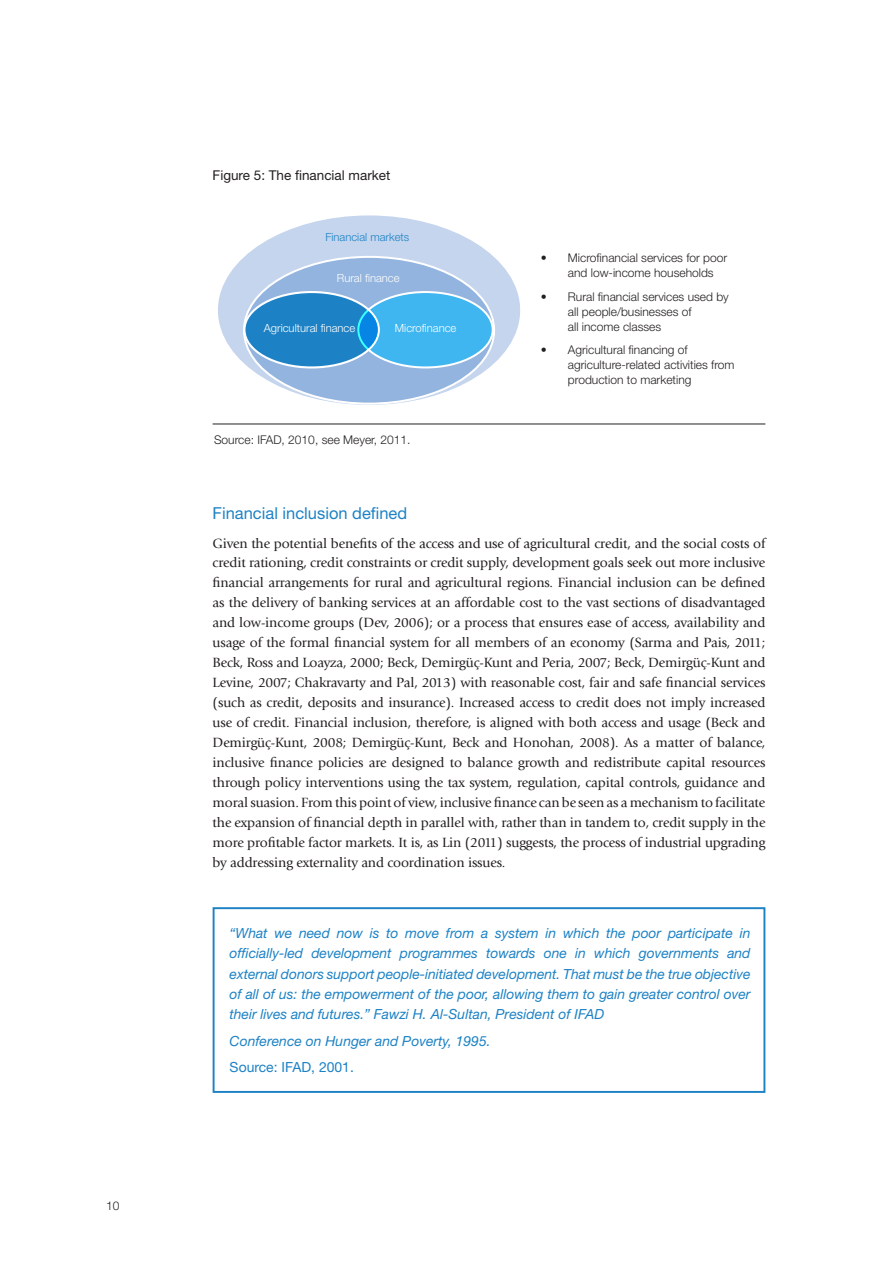
<style>
.page{position:relative;width:893px;height:1263px;background:#fff}
.page>*{position:absolute;margin:0;border:0;box-sizing:border-box;transform-origin:0 0}
.t1{font:16.5px "Helvetica Neue LT Std";color:#1d82c5}
.t2{font:13.95px/20px "Giovanni Std";letter-spacing:-.01em;color:#231f20;text-align:justify}
.t3{font:italic 13.95px/20.2px "Helvetica Neue LT Std";color:#1d82c5;text-align:justify}
.t4{font:13.95px "Helvetica Neue LT Std";color:#1d82c5}
.t5{font:13.5px "Helvetica Neue LT Std";color:#231f20}
.t6{font:300 12px/15px "Helvetica Neue LT Std";color:#231f20}
.t7{font:300 11.25px "Helvetica Neue LT Std";color:#fff}
.t8{font:300 11.25px "Helvetica Neue LT Std";color:#1d82c5}
</style>
<div class="page">
<hr style="left:213px;top:424px;width:552px;height:1px;background:#231f20">
<div style="left:218px;top:215px;width:302px;height:190px;background:#c5d5ed;border-radius:50%"></div>
<div style="left:244px;top:257px;width:250px;height:147px;background:#93b4de;border-radius:50%"></div>
<div style="left:244px;top:292px;width:135px;height:75px;background:#1d82c5;border-radius:50%"></div>
<div style="left:243px;top:291px;width:137px;height:77px;border:2px solid #fff;border-radius:50%"></div>
<svg style="left:358px;top:292px;width:135px;height:75px;background:#43b6ef"></svg>
<div style="left:357px;top:291px;width:137px;height:77px;border:2px solid #fff;border-radius:50%"></div>
<div style="left:213px;top:907px;width:552px;height:186px;border:2px solid #1d82c5"></div>
<p class="t6" style="left:106px;top:1198px;width:15px">10</p>
<p class="t5" style="left:213px;top:167px;width:179px">Figure 5: The financial market</p>
<p class="t8" style="left:325px;top:230px;width:85px">Financial markets</p>
<p class="t7" style="left:337px;top:271px;width:64px">Rural finance</p>
<p class="t7" style="left:264px;top:321px;width:93px">Agricultural finance</p>
<p class="t7" style="left:395px;top:321px;width:63px">Microfinance</p>
<p class="t6" style="left:214px;top:432px;width:198px">Source: IFAD, 2010, see Meyer, 2011.</p>
<p class="t6" style="left:568px;top:250px;width:161px;text-indent:-27px">• Microfinancial services for poor and low-income households</p>
<p class="t6" style="left:568px;top:289px;width:162px;text-indent:-27px">• Rural financial services used by all people/businesses of<br>all income classes</p>
<p class="t6" style="left:568px;top:342px;width:168px;text-indent:-27px">• Agricultural financing of agriculture-related activities from production to marketing</p>
<p class="t1" style="left:213px;top:503px;width:196px">Financial inclusion defined</p>
<p class="t2" style="left:213px;top:533px;width:554px">Given the potential benefits of the access and use of agricultural credit, and the social costs of credit rationing, credit constraints or credit supply, development goals seek out more inclusive financial arrangements for rural and agricultural regions. Financial inclusion can be defined as the delivery of banking services at an affordable cost to the vast sections of disadvantaged and low-income groups (Dev, 2006); or a process that ensures ease of access, availability and usage of the formal financial system for all members of an economy (Sarma and Pais, 2011; Beck, Ross and Loayza, 2000; Beck, Demirgüç-Kunt and Peria, 2007; Beck, Demirgüç-Kunt and Levine, 2007; Chakravarty and Pal, 2013) with reasonable cost, fair and safe financial services (such as credit, deposits and insurance). Increased access to credit does not imply increased use of credit. Financial inclusion, therefore, is aligned with both access and usage (Beck and Demirgüç-Kunt, 2008; Demirgüç-Kunt, Beck and Honohan, 2008). As a matter of balance, inclusive finance policies are designed to balance growth and redistribute capital resources through policy interventions using the tax system, regulation, capital controls, guidance and moral suasion. From this point of view, inclusive finance can be seen as a mechanism to facilitate the expansion of financial depth in parallel with, rather than in tandem to, credit supply in the more profitable factor markets. It is, as Lin (2011) suggests, the process of industrial upgrading by addressing externality and coordination issues.</p>
<p class="t3" style="left:230px;top:923px;width:522px">“What we need now is to move from a system in which the poor participate in officially-led development programmes towards one in which governments and external donors support people-initiated development. That must be the true objective of all of us: the empowerment of the poor, allowing them to gain greater control over their lives and futures.” Fawzi H. Al-Sultan, President of IFAD</p>
<p class="t3" style="left:230px;top:1030px;width:263px">Conference on Hunger and Poverty, 1995.</p>
<p class="t4" style="left:230px;top:1059px;width:126px">Source: IFAD, 2001.</p>
</div>
